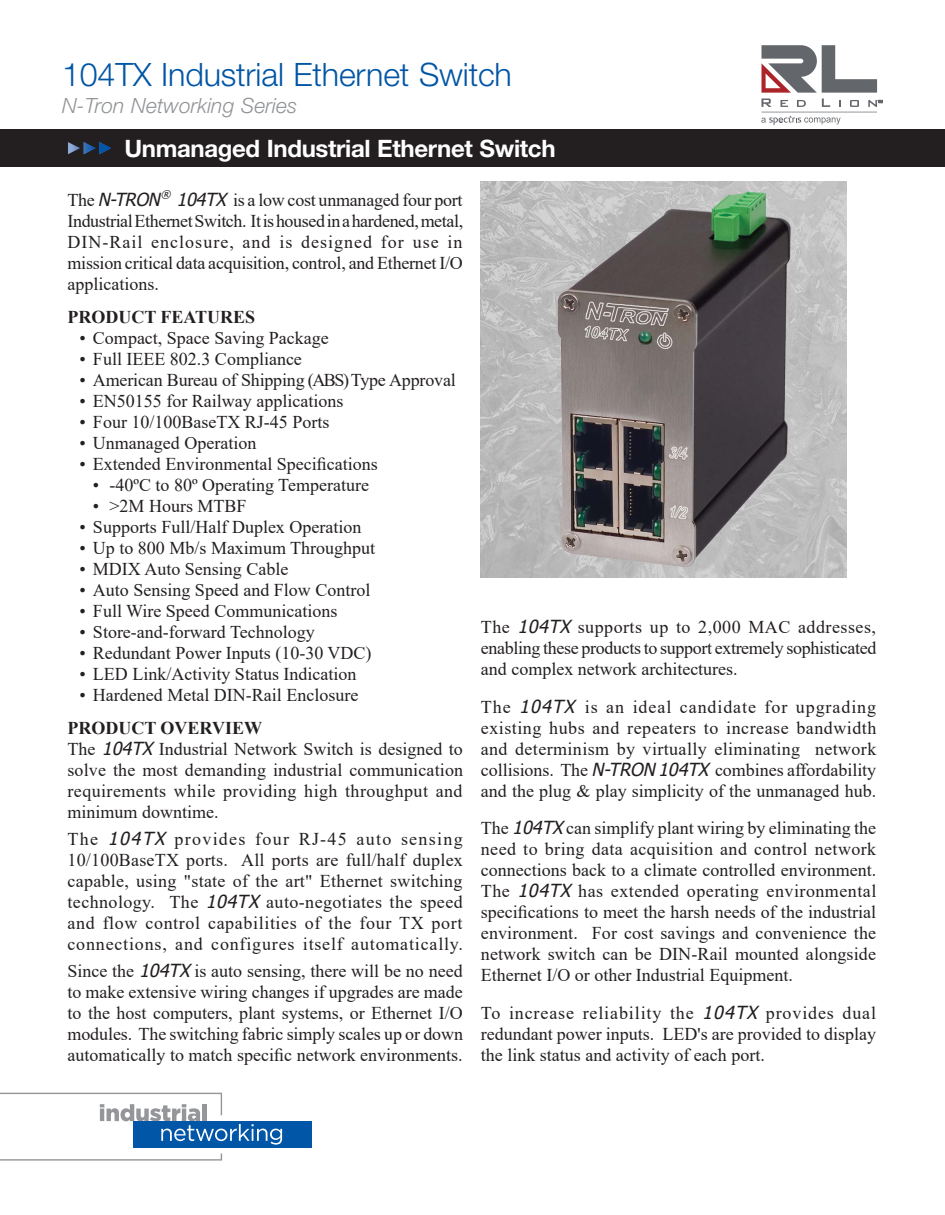
<style>
.page{position:relative;width:945px;height:1215px;background:#fff}
.page>*{position:absolute;margin:0;border:0;box-sizing:border-box;transform-origin:0 0}
.Page_1_Header_-_Prod{font:300 32.25px "Helvetica Neue LT Std";letter-spacing:-.005em;color:#0155a5}
.Page_1_-_Header_Blac{font:700 24px "Helvetica Neue LT Std";letter-spacing:-.015em;color:#fff}
.Page_1_-_Series_Name{font:italic 300 21px "Helvetica Neue LT Std";letter-spacing:.005em;color:#919396}
.t1{font:18px/21px "Times New Roman";color:#231f20;text-align:justify}
.t2{font:700 18px "Times New Roman";color:#231f20}
.s1{font-family:"Tahoma";font-style:italic}
.s2{font-weight:700}
</style>
<div class="page">
<div style="left:133px;top:1121px;width:178px;height:27px;background:#0156a8"></div>
<svg style="left:0;top:1154px;width:222px;height:7px"></svg>
<svg style="left:0;top:1093px;width:282px;height:52px"></svg>
<div style="left:0;top:129px;width:945px;height:38px;background:#231f20"></div>
<svg style="left:68px;top:142px;width:43px;height:12px"></svg>
<img style="left:480px;top:182px;width:367px;height:395px">
<svg style="left:797px;top:100px;width:9px;height:7px"></svg>
<svg style="left:781px;top:100px;width:7px;height:7px"></svg>
<svg style="left:761px;top:99px;width:11px;height:8px"></svg>
<svg style="left:850px;top:100px;width:9px;height:7px"></svg>
<svg style="left:839px;top:100px;width:2px;height:7px"></svg>
<svg style="left:822px;top:99px;width:8px;height:8px"></svg>
<svg style="left:761px;top:45px;width:116px;height:48px"></svg>
<svg style="left:761px;top:116px;width:80px;height:9px"></svg>
<hr style="left:761px;top:112px;width:116px;height:1px;background:#96989a">
<svg style="left:868px;top:99px;width:15px;height:8px"></svg>
<p class="Page_1_Header_-_Prod" style="left:62px;top:55px;width:451px">104TX Industrial Ethernet Switch</p>
<p class="Page_1_-_Series_Name" style="left:62px;top:93px;width:237px">N-Tron Networking Series</p>
<p class="Page_1_-_Header_Blac" style="left:124px;top:133px;width:433px">Unmanaged Industrial Ethernet Switch</p>
<p class="t1" style="left:67px;top:189px;width:397px">The <span class="s1">N-TRON</span><sup>®</sup> <span class="s1">104TX</span>is a low cost unmanaged four port Industrial Ethernet Switch. It is housed in a hardened, metal, DIN-Rail enclosure, and is designed for use in mission critical data acquisition, control, and Ethernet I/O applications.</p>
<p class="t2" style="left:67px;top:304px;width:189px">PRODUCT FEATURES</p>
<p class="t1" style="left:79px;top:327px;width:251px">• Compact, Space Saving Package</p>
<p class="t1" style="left:79px;top:348px;width:224px">• Full IEEE 802.3 Compliance</p>
<p class="t1" style="left:79px;top:369px;width:378px">• American Bureau of Shipping (ABS) Type Approval</p>
<p class="t1" style="left:79px;top:390px;width:265px">• EN50155 for Railway applications</p>
<p class="t1" style="left:79px;top:411px;width:252px">• Four 10/100BaseTX RJ-45 Ports</p>
<p class="t1" style="left:79px;top:432px;width:178px">• Unmanaged Operation</p>
<p class="t1" style="left:79px;top:453px;width:300px">• Extended Environmental Specifications</p>
<p class="t1" style="left:93px;top:474px;width:278px">• -40ºC to 80º Operating Temperature</p>
<p class="t1" style="left:93px;top:495px;width:155px">• &gt;2M Hours MTBF</p>
<p class="t1" style="left:79px;top:516px;width:283px">• Supports Full/Half Duplex Operation</p>
<p class="t1" style="left:79px;top:537px;width:297px">• Up to 800 Mb/s Maximum Throughput</p>
<p class="t1" style="left:79px;top:558px;width:210px">• MDIX Auto Sensing Cable</p>
<p class="t1" style="left:79px;top:579px;width:293px">• Auto Sensing Speed and Flow Control</p>
<p class="t1" style="left:79px;top:600px;width:259px">• Full Wire Speed Communications</p>
<p class="t1" style="left:79px;top:621px;width:237px">• Store-and-forward Technology</p>
<p class="t1" style="left:79px;top:642px;width:294px">• Redundant Power Inputs (10-30 VDC)</p>
<p class="t1" style="left:79px;top:663px;width:279px">• LED Link/Activity Status Indication</p>
<p class="t1" style="left:67px;top:678px;width:292px;line-height:33px;text-indent:12px">• Hardened Metal DIN-Rail Enclosure<br><span class="s2">PRODUCT OVERVIEW</span></p>
<p class="t1" style="left:67px;top:738px;width:397px">The <span class="s1">104TX</span> Industrial Network Switch is designed to solve the most demanding industrial communication requirements while providing high throughput and minimum downtime.</p>
<p class="t1" style="left:67px;top:828px;width:397px">The <span class="s1">104TX</span> provides four RJ-45 auto sensing 10/100BaseTX ports. All ports are full/half duplex capable, using "state of the art" Ethernet switching technology. The <span class="s1">104TX</span> auto-negotiates the speed and flow control capabilities of the four TX port connections, and configures itself automatically.</p>
<p class="t1" style="left:67px;top:960px;width:397px">Since the <span class="s1">104TX</span> is auto sensing, there will be no need to make extensive wiring changes if upgrades are made to the host computers, plant systems, or Ethernet I/O modules. The switching fabric simply scales up or down automatically to match specific network environments.</p>
<p class="t1" style="left:481px;top:616px;width:397px">The <span class="s1">104TX</span> supports up to 2,000 MAC addresses, enabling these products to support extremely sophisticated and complex network architectures.</p>
<p class="t1" style="left:481px;top:696px;width:397px">The <span class="s1">104TX</span> is an ideal candidate for upgrading existing hubs and repeaters to increase bandwidth and determinism by virtually eliminating network collisions. The <span class="s1">N-TRON104TX</span>combines affordability and the plug &amp; play simplicity of the unmanaged hub.</p>
<p class="t1" style="left:481px;top:817px;width:397px">The <span class="s1">104TX</span> can simplify plant wiring by eliminating the need to bring data acquisition and control network connections back to a climate controlled environment.<br>The <span class="s1">104TX</span> has extended operating environmental specifications to meet the harsh needs of the industrial environment. For cost savings and convenience the network switch can be DIN-Rail mounted alongside Ethernet I/O or other Industrial Equipment.</p>
<p class="t1" style="left:481px;top:1002px;width:397px">To increase reliability the <span class="s1">104TX</span> provides dual redundant power inputs. LED's are provided to display the link status and activity of each port.</p>
</div>
